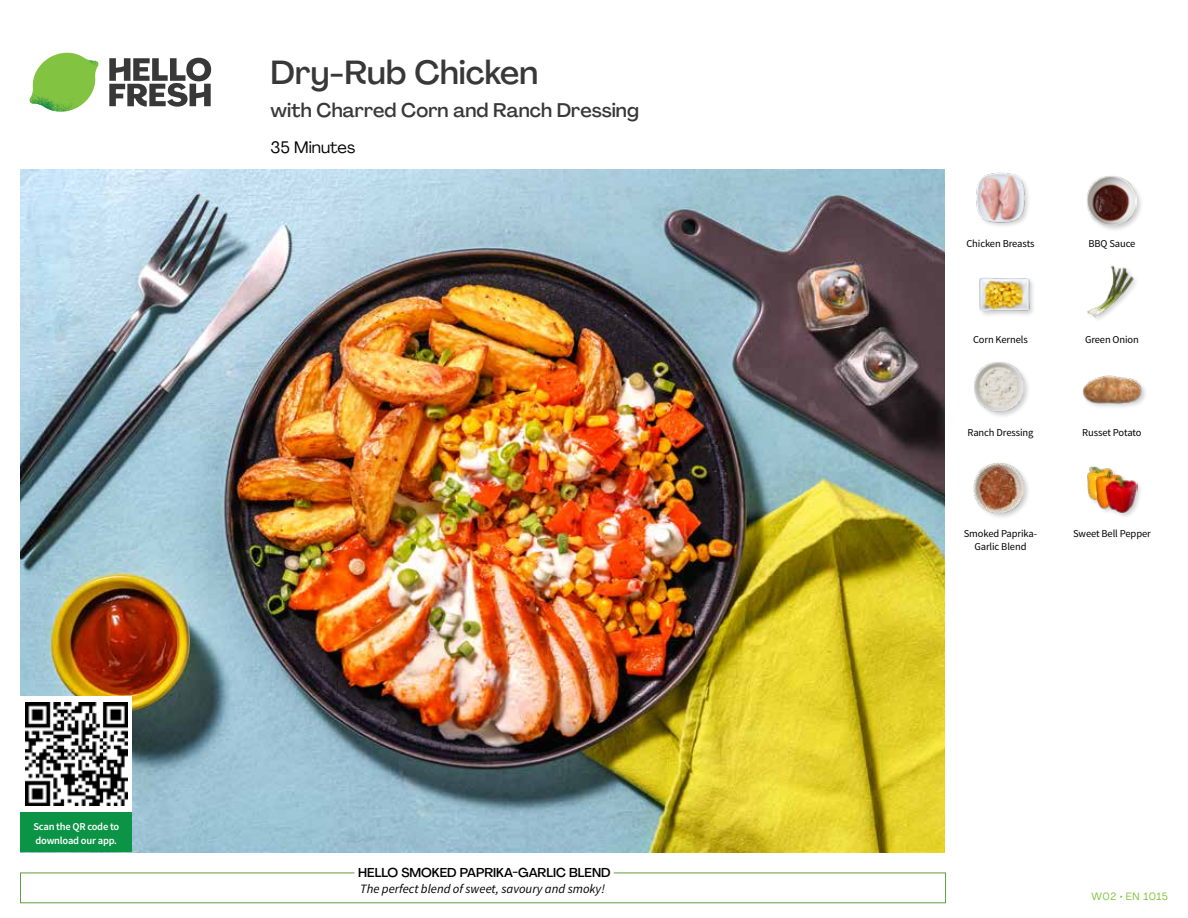
<style>
.page{position:relative;width:1188px;height:918px;background:#fff}
.page>*{position:absolute;margin:0;border:0;box-sizing:border-box;transform-origin:0 0}
.t1{font:500 33px "Agrandir";letter-spacing:-.005em;color:#383839}
.t2{font:500 19.5px "Agrandir";color:#383839}
.t3{font:16.5px "Agrandir";color:#000}
.t4{font:italic 12.75px "Source Sans Pro";color:#000}
.t5{font:500 12.75px "Agrandir";color:#000}
.t6{font:10.5px/13.5px "Source Sans Pro";letter-spacing:-.01em;color:#000;text-align:center}
.t7{font:600 10.5px/13.5px "Source Sans Pro";letter-spacing:-.02em;color:#fff}
.t8{font:10.5px "Agrandir";letter-spacing:.05em;color:#82c341}
</style>
<div class="page">
<svg style="left:109px;top:57px;width:102px;height:50px"></svg>
<svg style="left:34px;top:53px;width:62px;height:40px"></svg>
<img style="left:67px;top:53px;width:32px;height:26px">
<img style="left:33px;top:75px;width:59px;height:11px">
<img style="left:29px;top:79px;width:61px;height:33px">
<img style="left:65px;top:86px;width:27px;height:25px">
<div style="left:20px;top:873px;width:926px;height:30px;border:1px solid #609f43"></div>
<div style="left:355px;top:865px;width:259px;height:15px;background:#fff"></div>
<img style="left:21px;top:170px;width:924px;height:682px">
<div style="left:1086px;top:466px;width:57px;height:53px;background:#000;opacity:.2"></div>
<img style="left:1087px;top:466px;width:50px;height:47px">
<img style="left:1087px;top:265px;width:49px;height:54px">
<div style="left:973px;top:361px;width:58px;height:58px;background:#000;opacity:.2"></div>
<img style="left:974px;top:362px;width:51px;height:51px">
<div style="left:973px;top:462px;width:58px;height:59px;background:#000;opacity:.2"></div>
<img style="left:974px;top:463px;width:51px;height:51px">
<div style="left:1082px;top:375px;width:67px;height:35px;background:#000;opacity:.2"></div>
<img style="left:1082px;top:375px;width:62px;height:31px">
<img style="left:979px;top:277px;width:54px;height:38px">
<div style="left:1086px;top:175px;width:58px;height:58px;background:#000;opacity:.2"></div>
<img style="left:1087px;top:176px;width:50px;height:50px">
<img style="left:976px;top:172px;width:53px;height:54px">
<div style="left:21px;top:811px;width:111px;height:41px;background:#0b9446"></div>
<div style="left:21px;top:696px;width:111px;height:115px;background:#fff"></div>
<img style="left:25px;top:703px;width:103px;height:102px">
<h1 class="t1" style="left:271px;top:52px;width:269px">Dry-Rub Chicken</h1>
<h2 class="t2" style="left:271px;top:98px;width:370px">with Charred Corn and Ranch Dressing</h2>
<h3 class="t3" style="left:271px;top:137px;width:86px">35 Minutes</h3>
<p class="t7" style="left:33px;top:820px;width:87px">Scan the QR code to download our app.</p>
<p class="t5" style="left:358px;top:864px;width:254px">HELLO SMOKED PAPRIKA-GARLIC BLEND</p>
<p class="t4" style="left:360px;top:881px;width:246px">The perfect blend of sweet, savoury and smoky!</p>
<p class="t6" style="left:966px;top:237px;width:70px">Chicken Breasts</p>
<p class="t6" style="left:1088px;top:237px;width:49px">BBQ Sauce</p>
<p class="t6" style="left:973px;top:333px;width:56px">Corn Kernels</p>
<p class="t6" style="left:1085px;top:333px;width:55px">Green Onion</p>
<p class="t6" style="left:967px;top:425px;width:67px">Ranch Dressing</p>
<p class="t6" style="left:1082px;top:425px;width:61px">Russet Potato</p>
<p class="t6" style="left:964px;top:527px;width:75px">Smoked Paprika-<br>Garlic Blend</p>
<p class="t6" style="left:1073px;top:527px;width:79px">Sweet Bell Pepper</p>
<p class="t8" style="left:1092px;top:890px;width:78px">W02 • EN 1015</p>
</div>
